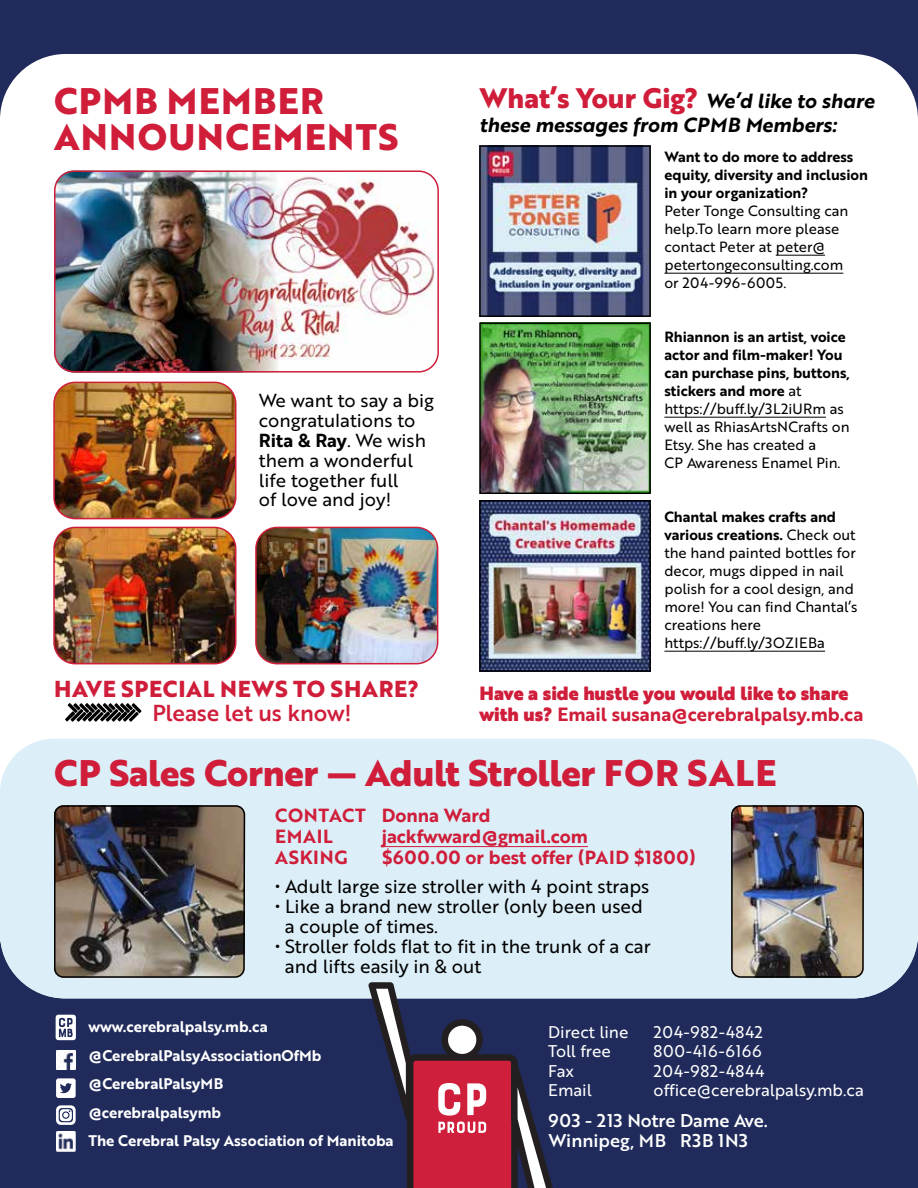
<style>
.page{position:relative;width:918px;height:1188px;background:#fff}
.page>*{position:absolute;margin:0;border:0;box-sizing:border-box;transform-origin:0 0}
.t1{font:700 36px "Brother 1816 Extra";letter-spacing:-.01em;color:#cf1d3a}
.t2{font:700 36px/36px "Brother 1816 Extra";letter-spacing:.03em;color:#cf1d3a}
.t3{font:700 22.5px "Brother 1816 Extra";letter-spacing:.03em;color:#cf1d3a}
.t4{font:22.5px "Brother 1816 Medium";letter-spacing:-.01em;color:#cf1d3a}
.t5{font:19.95px/23.2px "Brother 1816 Bold Italic";color:#000}
.t6{font:18.6px/20.1px "Brother 1816 Regular";color:#000}
.t7{font:18.6px/21px "Brother 1816 Bold";color:#cf1d3a}
.t8{font:18.6px "Brother 1816 Black";color:#cf1d3a}
.t9{font:18.45px/20px "Brother 1816 Regular";color:#000}
.t10{font:18.45px "Brother 1816 Bold";color:#000}
.t11{font:18px/19.5px "Brother 1816 Medium";color:#fff}
.t12{font:16.5px "Brother 1816 Regular";color:#fff}
.t13{font:16.5px "Brother 1816 Regular";letter-spacing:.04em;color:#fff}
.t14{font:16.5px "Brother 1816 Regular";letter-spacing:.03em;color:#fff}
.t15{font:15px/28.5px "Brother 1816 Bold";color:#fff}
.t16{font:14.4px/18px "Brother 1816 Regular";color:#000}
.t17{font:14.4px/18px "Brother 1816 Bold";color:#000}
.s1{font-family:"Brother 1816 Extra";font-weight:700;font-size:27.45px;color:#cf1d3a}
.s2{font-family:"Brother 1816 Regular"}
.s3{font-family:"Brother 1816 Black"}
</style>
<div class="page">
<div style="left:0;top:0;width:918px;height:441px;background:#202b5b"></div>
<div style="left:0;top:929px;width:918px;height:259px;background:#202b5b"></div>
<div style="left:0;top:54px;width:918px;height:944px;background:#fff;border-radius:66px"></div>
<div style="left:0;top:739px;width:918px;height:259px;background:#dceef7"></div>
<div style="left:0;top:788px;width:918px;height:154px;background:#dceef7"></div>
<img style="left:730px;top:805px;width:135px;height:194px">
<img style="left:53px;top:805px;width:193px;height:174px">
<hr style="left:382px;top:846px;width:206px;height:1px;background:#cf1d3a">
<img style="left:56px;top:1050px;width:20px;height:20px">
<svg style="left:56px;top:1078px;width:20px;height:20px"></svg>
<svg style="left:56px;top:1105px;width:20px;height:20px"></svg>
<svg style="left:59px;top:1108px;width:14px;height:14px"></svg>
<svg style="left:60px;top:1109px;width:12px;height:12px"></svg>
<svg style="left:63px;top:1110px;width:7px;height:8px"></svg>
<svg style="left:56px;top:1015px;width:20px;height:25px"></svg>
<img style="left:56px;top:1132px;width:20px;height:19px">
<svg style="left:368px;top:982px;width:187px;height:206px"></svg>
<hr style="left:776px;top:255px;width:49px;height:1px;background:#000">
<hr style="left:664px;top:273px;width:179px;height:1px;background:#000">
<hr style="left:664px;top:417px;width:162px;height:1px;background:#000">
<hr style="left:664px;top:651px;width:161px;height:1px;background:#000">
<img style="left:54px;top:173px;width:382px;height:197px">
<div style="left:54px;top:170px;width:385px;height:203px;border:2px solid #cf1d3a;border-radius:19px"></div>
<img style="left:56px;top:382px;width:180px;height:137px">
<div style="left:53px;top:382px;width:183px;height:137px;border:2px solid #cf1d3a;border-radius:21px"></div>
<img style="left:56px;top:527px;width:180px;height:137px">
<div style="left:53px;top:527px;width:183px;height:137px;border:2px solid #cf1d3a;border-radius:21px"></div>
<img style="left:258px;top:527px;width:180px;height:137px">
<div style="left:255px;top:527px;width:183px;height:137px;border:2px solid #cf1d3a;border-radius:21px"></div>
<svg style="left:65px;top:703px;width:77px;height:19px"></svg>
<img style="left:481px;top:502px;width:168px;height:168px">
<div style="left:479px;top:500px;width:172px;height:172px;border:1px solid #000"></div>
<img style="left:481px;top:147px;width:168px;height:168px">
<div style="left:479px;top:145px;width:172px;height:172px;border:1px solid #000"></div>
<img style="left:481px;top:324px;width:168px;height:168px">
<div style="left:479px;top:322px;width:172px;height:172px;border:1px solid #000"></div>
<h1 class="t2" style="left:54px;top:82px;width:346px">CPMB MEMBER<br>ANNOUNCEMENTS</h1>
<h3 class="t5" style="left:480px;top:89px;width:396px"><span class="s1">What’s Your Gig?</span> We’d like to share these messages from CPMB Members:</h3>
<p class="t17" style="left:664px;top:148px;width:205px">Want to do more to address equity, diversity and inclusion in your organization?</p>
<p class="t16" style="left:664px;top:201px;width:186px">Peter Tonge Consulting can help.To learn more please contact Peter at peter@ petertongeconsulting.com or 204-996-6005.</p>
<p class="t17" style="left:664px;top:328px;width:187px">Rhiannon is an artist, voice actor and film-maker! You can purchase pins, buttons, stickers and more <span class="s2">at</span></p>
<p class="t16" style="left:664px;top:399px;width:187px">https://buff.ly/3L2iURm as well as RhiasArtsNCrafts on<br>Etsy. She has created a<br>CP Awareness Enamel Pin.</p>
<p class="t9" style="left:259px;top:389px;width:176px">We want to say a big congratulations to</p>
<p class="t10" style="left:259px;top:426px;width:169px">Rita &amp; Ray<span class="s2">. We wish</span></p>
<p class="t9" style="left:259px;top:449px;width:156px">them a wonderful life together full of love and joy!</p>
<p class="t17" style="left:664px;top:508px;width:193px">Chantal makes crafts and various creations. <span class="s2">Check out</span></p>
<p class="t16" style="left:664px;top:543px;width:195px">the hand painted bottles for decor, mugs dipped in nail polish for a cool design, and more! You can find Chantal’s creations here https://buff.ly/3OZIEBa</p>
<p class="t8" style="left:480px;top:679px;width:370px">Have a side hustle you would like to share</p>
<p class="t7" style="left:480px;top:703px;width:386px"><span class="s3">with us?</span> Email susana@cerebralpalsy.mb.ca</p>
<h1 class="t1" style="left:54px;top:745px;width:724px">CP Sales Corner — Adult Stroller FOR SALE</h1>
<h2 class="t3" style="left:54px;top:671px;width:367px">HAVE SPECIAL NEWS TO SHARE?</h2>
<h2 class="t4" style="left:152px;top:696px;width:201px">Please let us know!</h2>
<p class="t7" style="left:275px;top:804px;width:217px">CONTACT Donna Ward<br>EMAIL</p>
<p class="t7" style="left:382px;top:825px;width:208px">jackfwward@gmail.com</p>
<p class="t7" style="left:275px;top:846px;width:74px">ASKING</p>
<p class="t7" style="left:382px;top:846px;width:316px">$600.00 or best offer (PAID $1800)</p>
<p class="t6" style="left:275px;top:876px;width:376px">• Adult large size stroller with 4 point straps</p>
<p class="t6" style="left:285px;top:896px;width:359px;text-indent:-10px">• Like a brand new stroller (only been used a couple of times.</p>
<p class="t6" style="left:285px;top:936px;width:367px;text-indent:-10px">• Stroller folds flat to fit in the trunk of a car and lifts easily in &amp; out</p>
<p class="t15" style="left:88px;top:1012px;width:307px">www.cerebralpalsy.mb.ca @CerebralPalsyAssociationOfMb @CerebralPalsyMB<br>@cerebralpalsymb<br>The Cerebral Palsy Association of Manitoba</p>
<p class="t12" style="left:548px;top:1020px;width:82px">Direct line</p>
<p class="t14" style="left:654px;top:1020px;width:111px">204-982-4842</p>
<p class="t12" style="left:548px;top:1039px;width:64px">Toll free</p>
<p class="t13" style="left:654px;top:1039px;width:110px">800-416-6166</p>
<p class="t12" style="left:548px;top:1059px;width:27px">Fax</p>
<p class="t13" style="left:654px;top:1059px;width:112px">204-982-4844</p>
<p class="t12" style="left:548px;top:1078px;width:45px">Email</p>
<p class="t12" style="left:654px;top:1078px;width:212px">office@cerebralpalsy.mb.ca</p>
<p class="t11" style="left:549px;top:1110px;width:221px">903 - 213 Notre Dame Ave.<br>Winnipeg, MB R3B 1N3</p>
</div>
